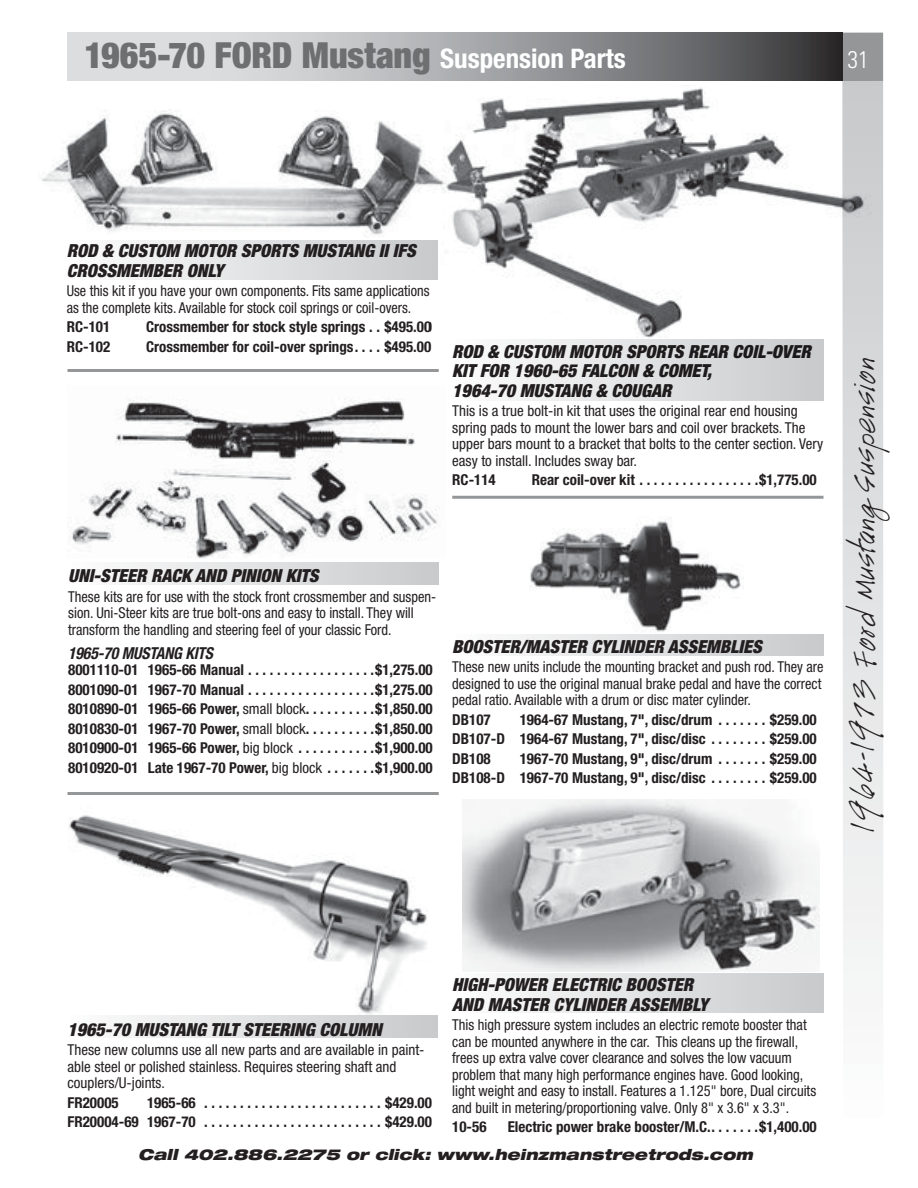
<style>
.page{position:relative;width:918px;height:1188px;background:#fff}
.page>*{position:absolute;margin:0;border:0;box-sizing:border-box;transform-origin:0 0}
.t1{font:900 condensed 36px "Helvetica Neue";letter-spacing:-.005em;color:#6d6f71}
.t2{font:30px "Handwriting";color:#231f20}
.t3{font:300 condensed 24px "Univers";color:#fff}
.t4{font:italic 900 condensed 18px/19.5px "Helvetica Neue";color:#231f20}
.t5{font:italic 700 condensed 16.5px "Helvetica Neue";letter-spacing:-.01em;color:#231f20;scale:.95 1}
.t6{font:700 condensed 15px/19.5px "Helvetica Neue";color:#231f20;text-align:justify}
.t7{font:condensed 15px/16.5px "Helvetica Neue";color:#231f20;scale:.96 1}
.t8{font:condensed 15px/16.5px "Helvetica Neue";color:#231f20}
.t9{font:condensed 15px/16.5px "Helvetica Neue";color:#231f20;scale:.95 1}
.t10{font:italic 900 expanded 15px "Helvetica Neue";color:#231f20}
.s1{font-weight:700;font-size:27px;color:#fff}
.s2{font-weight:900;font-style:italic;font-size:18px}
.s3{font-weight:400}
</style>
<div class="page">
<div style="left:449px;top:635px;width:375px;height:21px;background:linear-gradient(to right,#fefefe,#c8c9cb)"></div>
<div style="left:64px;top:241px;width:374px;height:39px;background:linear-gradient(to right,#fdfefe,#c8c9cb)"></div>
<div style="left:842px;top:33px;width:41px;height:48px;background:#949698"></div>
<svg style="left:68px;top:33px;width:774px;height:48px"></svg>
<svg style="left:842px;top:81px;width:41px;height:892px"></svg>
<img style="left:42px;top:109px;width:388px;height:126px">
<div style="left:64px;top:562px;width:375px;height:22px;background:linear-gradient(to right,#fefefe,#c8c9cb)"></div>
<img style="left:71px;top:399px;width:367px;height:159px">
<img style="left:430px;top:85px;width:442px;height:253px">
<div style="left:449px;top:339px;width:375px;height:61px;background:linear-gradient(to right,#fdfefe,#c8c9cb)"></div>
<img style="left:68px;top:815px;width:370px;height:201px">
<div style="left:64px;top:1016px;width:374px;height:22px;background:linear-gradient(to right,#fdfefe,#c8c9cb)"></div>
<div style="left:449px;top:973px;width:375px;height:39px;background:linear-gradient(to right,#fefefe,#c8c9cb)"></div>
<hr style="left:68px;top:792px;width:371px;height:3px;background:#949698">
<hr style="left:68px;top:369px;width:371px;height:3px;background:#949698">
<hr style="left:452px;top:496px;width:372px;height:3px;background:#949698">
<img style="left:530px;top:518px;width:211px;height:114px">
<img style="left:462px;top:800px;width:358px;height:172px">
<h1 class="t1" style="left:85px;top:33px;width:543px">1965-70 FORD Mustang <span class="s1">Suspension Parts</span></h1>
<h3 class="t3" style="left:847px;top:45px;width:23px">31</h3>
<p class="t4" style="left:67px;top:241px;width:351px">ROD &amp; CUSTOM MOTOR SPORTS MUSTANG II IFS<br>CROSSMEMBER ONLY</p>
<p class="t9" style="left:67px;top:283px;width:383px">Use this kit if you have your own components. Fits same applications as the complete kits. Available for stock coil springs or coil-overs.</p>
<p class="t6" style="left:67px;top:317px;width:45px">RC-101</p>
<p class="t6" style="left:146px;top:317px;width:286px">Crossmember for stock style springs . . $495.00</p>
<p class="t6" style="left:67px;top:336px;width:45px">RC-102</p>
<p class="t6" style="left:146px;top:336px;width:666px">Crossmember for coil-over springs . . . . $495.00 <span class="s2">ROD &amp; CUSTOM MOTOR SPORTS REAR COIL-OVER</span></p>
<p class="t4" style="left:452px;top:361px;width:261px">KIT FOR 1960-65 FALCON &amp; COMET,<br>1964-70 MUSTANG &amp; COUGAR</p>
<p class="t8" style="left:452px;top:403px;width:372px">This is a true bolt-in kit that uses the original rear end housing spring pads to mount the lower bars and coil over brackets. The upper bars mount to a bracket that bolts to the center section. Very easy to install. Includes sway bar.</p>
<p class="t6" style="left:452px;top:470px;width:45px">RC-114</p>
<p class="t6" style="left:532px;top:470px;width:286px">Rear coil-over kit . . . . . . . . . . . . . . . . $1,775.00</p>
<p class="t4" style="left:68px;top:566px;width:252px">UNI-STEER RACK AND PINION KITS</p>
<p class="t7" style="left:68px;top:588px;width:385px">These kits are for use with the stock front crossmember and suspen&shy;sion. Uni-Steer kits are true bolt-ons and easy to install. They will transform the handling and steering feel of your classic Ford.</p>
<p class="t5" style="left:68px;top:643px;width:154px">1965-70 MUSTANG KITS</p>
<p class="t6" style="left:68px;top:660px;width:366px">8001110-01 1965-66 Manual . . . . . . . . . . . . . . . . . $1,275.00<br>8001090-01 1967-70 Manual . . . . . . . . . . . . . . . . . $1,275.00<br>8010890-01 1965-66 Power, <span class="s3">small block</span> . . . . . . . . . $1,850.00<br>8010830-01 1967-70 Power, <span class="s3">small block</span> . . . . . . . . . $1,850.00<br>8010900-01 1965-66 Power, <span class="s3">big block</span> . . . . . . . . . . $1,900.00<br>8010920-01 Late 1967-70 Power, <span class="s3">big block</span> . . . . . . $1,900.00</p>
<p class="t4" style="left:452px;top:636px;width:311px">BOOSTER/MASTER CYLINDER ASSEMBLIES</p>
<p class="t7" style="left:452px;top:659px;width:388px">These new units include the mounting bracket and push rod. They are designed to use the original manual brake pedal and have the correct pedal ratio. Available with a drum or disc mater cylinder.</p>
<p class="t6" style="left:452px;top:709px;width:40px">DB107</p>
<p class="t6" style="left:452px;top:709px;width:366px;text-indent:68px">1964-67 Mustang, 7", disc/drum . . . . . . . $259.00<br>DB107-D 1964-67 Mustang, 7", disc/disc . . . . . . . . $259.00<br>DB108</p>
<p class="t6" style="left:452px;top:748px;width:366px;text-align:right">1967-70 Mustang, 9", disc/drum . . . . . . . $259.00<br>DB108-D 1967-70 Mustang, 9", disc/disc . . . . . . . . $259.00</p>
<h2 class="t2" style="left:847px;top:832px;width:476px;rotate:-90deg">1964-1973 Ford Mustang Suspension</h2>
<p class="t4" style="left:68px;top:1019px;width:316px">1965-70 MUSTANG TILT STEERING COLUMN</p>
<p class="t8" style="left:68px;top:1041px;width:359px">These new columns use all new parts and are available in paint&shy;able steel or polished stainless. Requires steering shaft and couplers/U-joints.</p>
<p class="t6" style="left:68px;top:1092px;width:53px">FR20005</p>
<p class="t6" style="left:68px;top:1092px;width:366px;text-align:right">1965-66 . . . . . . . . . . . . . . . . . . . . . . . . . $429.00<br>FR20004-69 1967-70 . . . . . . . . . . . . . . . . . . . . . . . . . $429.00</p>
<p class="t4" style="left:452px;top:975px;width:258px">HIGH-POWER ELECTRIC BOOSTER<br>AND MASTER CYLINDER ASSEMBLY</p>
<p class="t7" style="left:452px;top:1016px;width:381px">This high pressure system includes an electric remote booster that can be mounted anywhere in the car. This cleans up the firewall, frees up extra valve cover clearance and solves the low vacuum problem that many high performance engines have. Good looking, light weight and easy to install. Features a 1.125" bore, Dual circuits and built in metering/proportioning valve. Only 8" x 3.6" x 3.3".</p>
<p class="t6" style="left:452px;top:1117px;width:36px">10-56</p>
<p class="t6" style="left:508px;top:1117px;width:310px">Electric power brake booster/M.C. . . . . . . $1,400.00</p>
<p class="t10" style="left:138px;top:1145px;width:616px">Call 402.886.2275 or click: www.heinzmanstreetrods.com</p>
</div>
